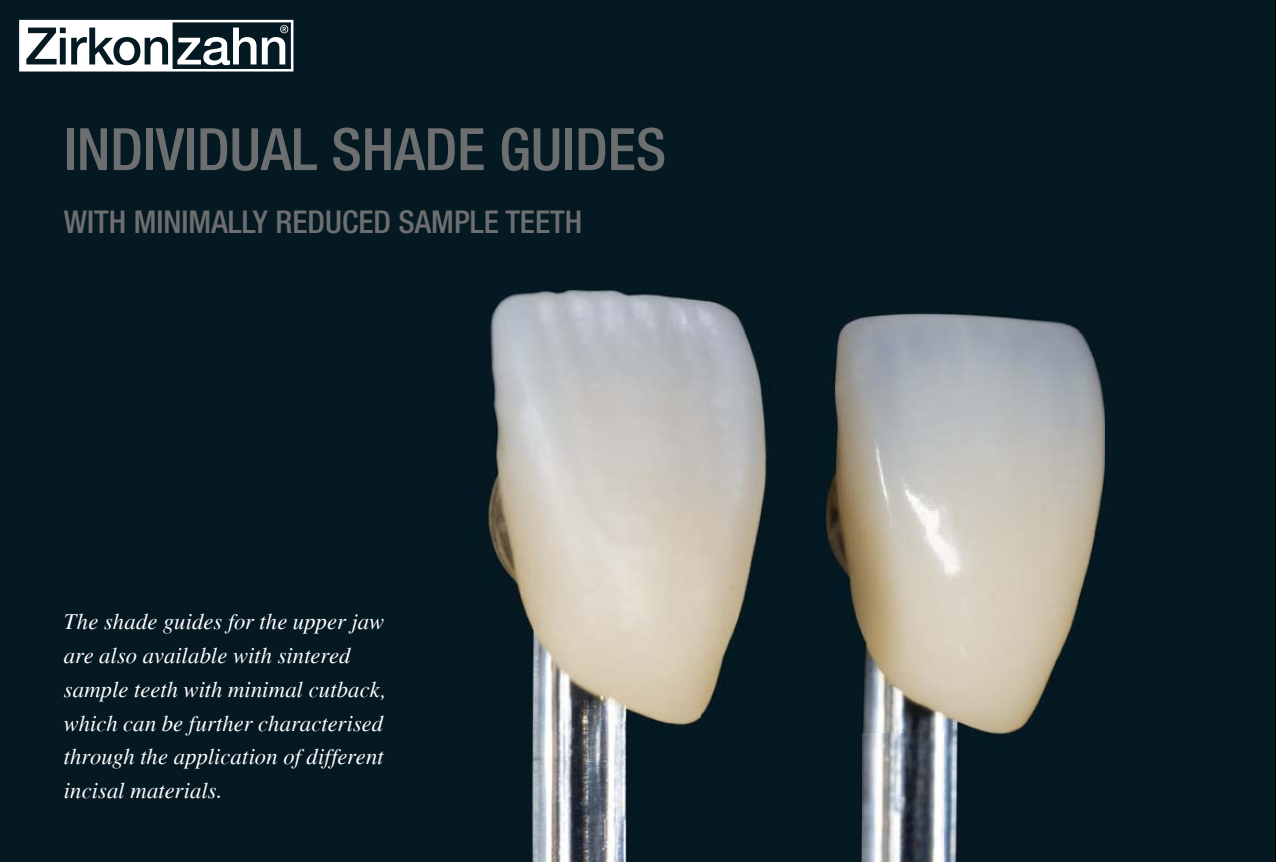
<style>
.page{position:relative;width:1276px;height:862px;background:#051922}
.page>*{position:absolute;margin:0;border:0;box-sizing:border-box;transform-origin:0 0}
.t1{font:500 condensed 58.5px "Helvetica Neue LT Std";color:#6d6e70}
.t2{font:500 condensed 31.5px "Helvetica Neue LT Std";color:#6d6e70}
.t3{font:italic 22.5px/33.8px "Times";letter-spacing:.005em;color:#fff}
</style>
<div class="page">
<img style="left:1275px;top:0;width:1px;height:862px">
<img style="left:487px;top:290px;width:617px;height:572px">
<svg style="left:19px;top:20px;width:274px;height:52px"></svg>
<div style="left:119px;top:42px;width:16px;height:19px;background:#fff;border-radius:50%"></div>
<h1 class="t1" style="left:64px;top:116px;width:604px">INDIVIDUAL SHADE GUIDES</h1>
<h2 class="t2" style="left:64px;top:204px;width:520px">WITH MINIMALLY REDUCED SAMPLE TEETH</h2>
<p class="t3" style="left:64px;top:605px;width:324px">The shade guides for the upper jaw are also available with sintered sample teeth with minimal cutback, which can be further characterised through the application of different incisal materials.</p>
</div>
